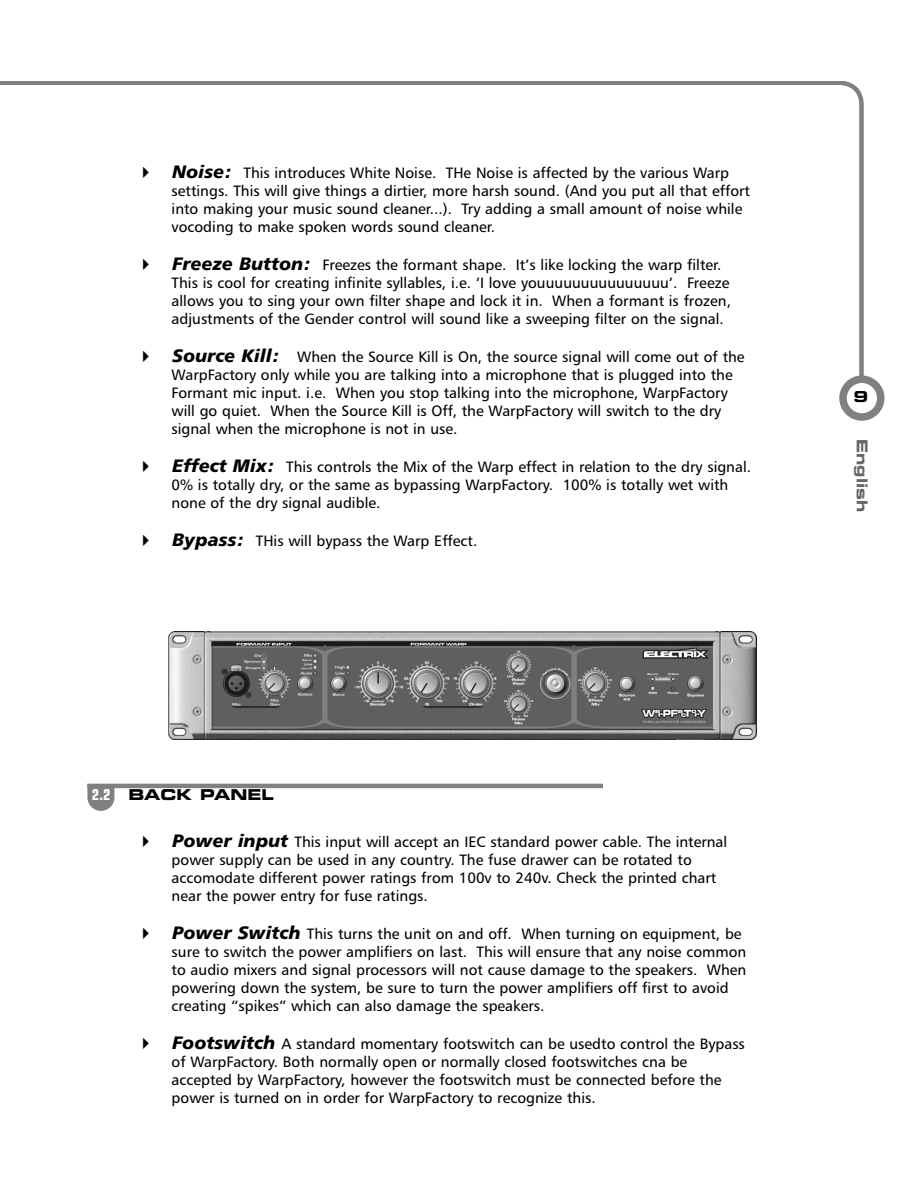
<style>
.page{position:relative;width:918px;height:1188px;background:#fff}
.page>*{position:absolute;margin:0;border:0;box-sizing:border-box;transform-origin:0 0}
.t1{font:15px/18.1px "Humanist 777 BT Roman B";color:#000}
.t2{font:15px "Eurostile Bold Extended Two";color:#000}
.t3{font:15px "Eurostile Bold Extended Two";color:#666}
.s1{font-family:"Humanist 777 BT Black Italic B";font-size:18px}
.s2{font-family:"Eurostile";font-weight:700;font-stretch:condensed;color:#fff}
</style>
<div class="page">
<svg style="left:0;top:81px;width:866px;height:304px"></svg>
<div style="left:839px;top:376px;width:45px;height:45px;border:8px solid #808080;border-radius:50%"></div>
<div style="left:135px;top:162px;width:621px;height:444px;background:#fff"></div>
<img style="left:169px;top:632px;width:587px;height:108px">
<hr style="left:87px;top:784px;width:516px;height:4px;background:#808080">
<svg style="left:87px;top:786px;width:27px;height:25px"></svg>
<p class="t1" style="left:172px;top:165px;width:580px"><span class="s1">Noise:</span> This introduces White Noise. THe Noise is affected by the various Warp settings. This will give things a dirtier, more harsh sound. (And you put all that effort into making your music sound cleaner...). Try adding a small amount of noise while vocoding to make spoken words sound cleaner.</p>
<p class="t1" style="left:172px;top:257px;width:561px"><span class="s1">Freeze Button:</span> Freezes the formant shape. It’s like locking the warp filter.<br>This is cool for creating infinite syllables, i.e. ‘I love youuuuuuuuuuuuuuu’. Freeze allows you to sing your own filter shape and lock it in. When a formant is frozen, adjustments of the Gender control will sound like a sweeping filter on the signal.</p>
<p class="t1" style="left:172px;top:349px;width:575px"><span class="s1">Source Kill:</span> When the Source Kill is On, the source signal will come out of the WarpFactory only while you are talking into a microphone that is plugged into the Formant mic input. i.e. When you stop talking into the microphone, WarpFactory will go quiet. When the Source Kill is Off, the WarpFactory will switch to the dry signal when the microphone is not in use.</p>
<p class="t1" style="left:172px;top:459px;width:581px"><span class="s1">Effect Mix:</span> This controls the Mix of the Warp effect in relation to the dry signal.<br>0% is totally dry, or the same as bypassing WarpFactory. 100% is totally wet with none of the dry signal audible.</p>
<p class="t1" style="left:172px;top:533px;width:306px"><span class="s1">Bypass:</span> THis will bypass the Warp Effect.</p>
<p class="t2" style="left:92px;top:789px;width:183px"><span class="s2">2.2</span> BACK PANEL</p>
<p class="t1" style="left:172px;top:834px;width:557px"><span class="s1">Power input</span> This input will accept an IEC standard power cable. The internal power supply can be used in any country. The fuse drawer can be rotated to accomodate different power ratings from 100v to 240v. Check the printed chart near the power entry for fuse ratings.</p>
<p class="t1" style="left:172px;top:926px;width:576px"><span class="s1">Power Switch</span> This turns the unit on and off. When turning on equipment, be sure to switch the power amplifiers on last. This will ensure that any noise common to audio mixers and signal processors will not cause damage to the speakers. When powering down the system, be sure to turn the power amplifiers off first to avoid creating “spikes” which can also damage the speakers.</p>
<p class="t1" style="left:172px;top:1036px;width:575px"><span class="s1">Footswitch</span> A standard momentary footswitch can be usedto control the Bypass of WarpFactory. Both normally open or normally closed footswitches cna be accepted by WarpFactory, however the footswitch must be connected before the power is turned on in order for WarpFactory to recognize this.</p>
<p class="t2" style="left:853px;top:391px;width:16px">9</p>
<p class="t3" style="left:868px;top:439px;width:74px;rotate:90deg">English</p>
</div>
